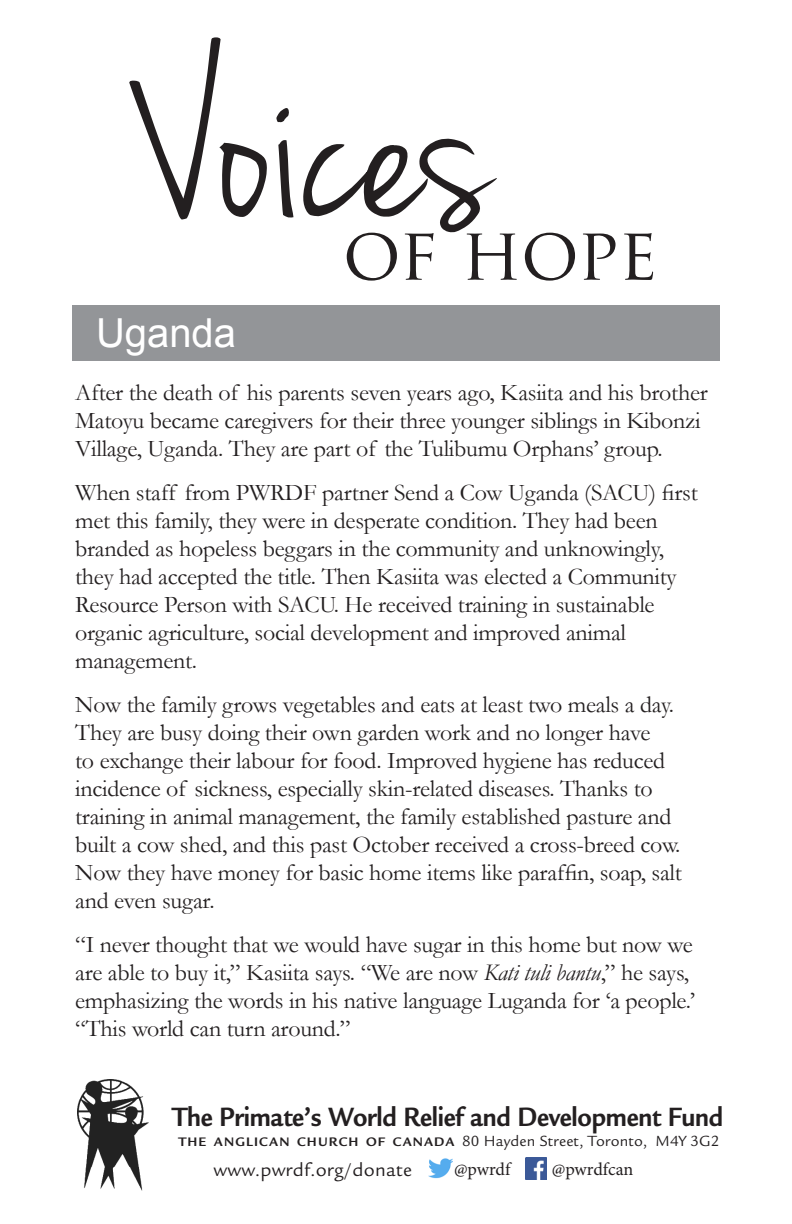
<style>
.page{position:relative;width:792px;height:1224px;background:#fff}
.page>*{position:absolute;margin:0;border:0;box-sizing:border-box;transform-origin:0 0}
.country{font:40px "Arial";color:#fff}
.t1{font:700 28.8px "Legacy Sans";letter-spacing:-.01em;color:#231f20;scale:.9 1}
.body{font:24px/28px "Garamond";letter-spacing:-.01em;color:#231f20}
.t2{font:20px "Legacy Sans";letter-spacing:.01em;color:#231f20}
.body-2{font:18px "Minion Pro";letter-spacing:-.01em;color:#231f20}
.t3{font:16px "Legacy Sans";letter-spacing:.01em;color:#231f20}
.s1{font-style:italic}
.s2{font-weight:700;font-size:13.4px}
</style>
<div class="page">
<svg style="left:129px;top:37px;width:368px;height:195px"></svg>
<svg style="left:347px;top:233px;width:306px;height:48px"></svg>
<div style="left:72px;top:305px;width:648px;height:55px;background:#939598"></div>
<img style="left:77px;top:1079px;width:72px;height:112px">
<img style="left:429px;top:1158px;width:24px;height:21px">
<img style="left:526px;top:1158px;width:21px;height:21px">
<p class="country" style="left:96px;top:307px;width:142px">Uganda</p>
<p class="body" style="left:75px;top:378px;width:634px">After the death of his parents seven years ago, Kasiita and his brother<br>Matoyu became caregivers for their three younger siblings in Kibonzi<br>Village, Uganda. They are part of the Tulibumu Orphans’ group.</p>
<p class="body" style="left:75px;top:478px;width:624px">When staff from PWRDF partner Send a Cow Uganda (SACU) first met this family, they were in desperate condition. They had been branded as hopeless beggars in the community and unknowingly, they had accepted the title. Then Kasiita was elected a Community Resource Person with SACU. He received training in sustainable organic agriculture, social development and improved animal management.</p>
<p class="body" style="left:75px;top:690px;width:608px">Now the family grows vegetables and eats at least two meals a day.<br>They are busy doing their own garden work and no longer have<br>to exchange their labour for food. Improved hygiene has reduced incidence of sickness, especially skin-related diseases. Thanks to training in animal management, the family established pasture and built a cow shed, and this past October received a cross-breed cow.<br>Now they have money for basic home items like paraffin, soap, salt and even sugar.</p>
<p class="body" style="left:75px;top:930px;width:621px">“I never thought that we would have sugar in this home but now we are able to buy it,” Kasiita says. “We are now <span class="s1">Kati tuli bantu</span>,” he says, emphasizing the words in his native language Luganda for ‘a people.’ “This world can turn around.”</p>
<p class="t1" style="left:172px;top:1100px;width:614px">The Primate’s World Relief and Development Fund</p>
<p class="t3" style="left:178px;top:1132px;width:542px"><span class="s2">THE ANGLICAN CHURCH OF CANADA</span> 80 Hayden Street, Toronto, M4Y 3G2</p>
<p class="t2" style="left:214px;top:1158px;width:200px">www.pwrdf.org/donate</p>
<p class="body-2" style="left:454px;top:1157px;width:58px">@pwrdf</p>
<p class="body-2" style="left:552px;top:1157px;width:83px">@pwrdfcan</p>
</div>
